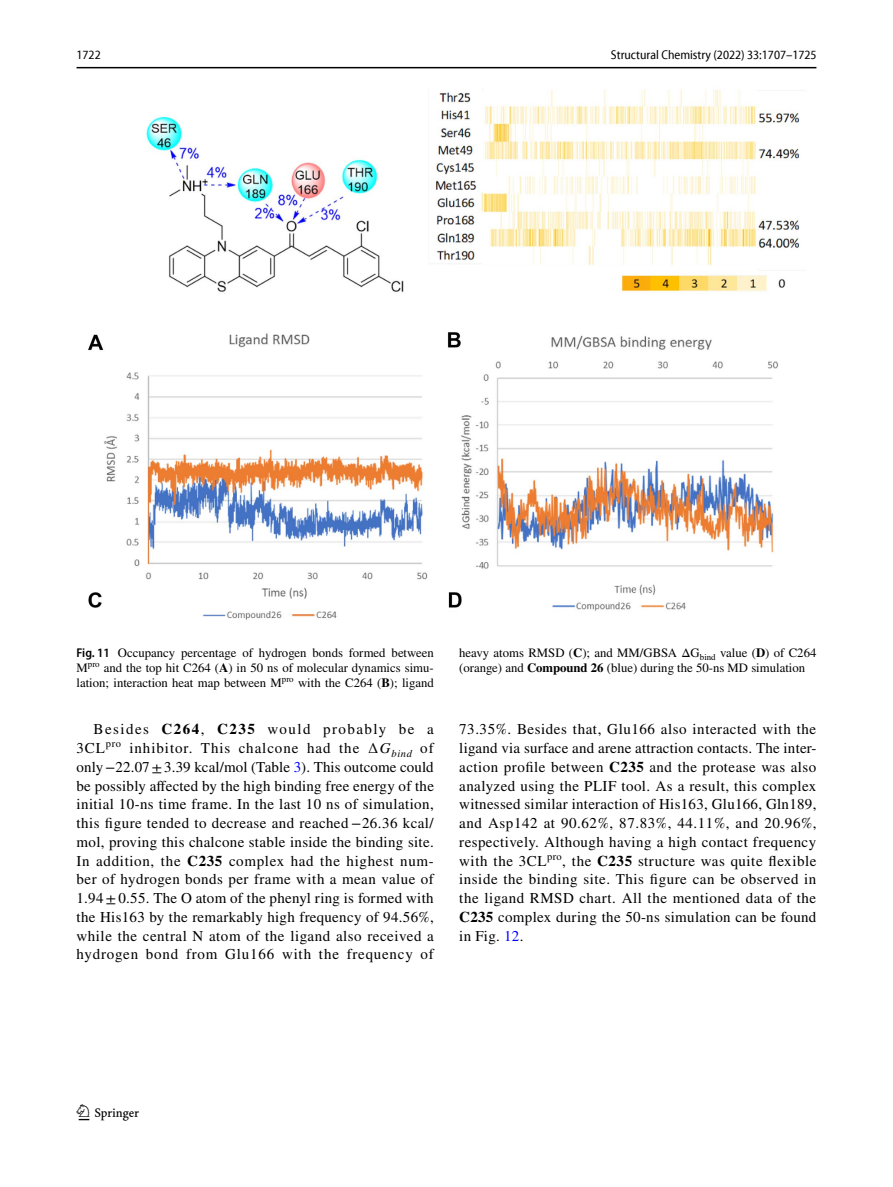
<style>
.page{position:relative;width:893px;height:1187px;background:#fff}
.page>*{position:absolute;margin:0;border:0;box-sizing:border-box;transform-origin:0 0}
.t1{font:22.5px "Springnew Regular 2";color:#000}
.t2{font:15px/18.8px "STIX";letter-spacing:.035em;color:#000;text-align:justify}
.t3{font:12.75px/15px "STIX";color:#000;text-align:justify}
.t4{font:semi-condensed 12.75px "Myriad Pro Unic";color:#000}
.s1{font-family:"Myriad Pro";font-weight:600;font-stretch:semi-condensed}
.s2{font-weight:700}
.s3{font-style:italic}
.s4{color:#00f}
</style>
<div class="page">
<hr style="left:77px;top:67px;width:739px;height:1px;background:#000">
<img style="left:88px;top:90px;width:712px;height:530px">
<p class="t4" style="left:77px;top:50px;width:26px">1722</p>
<p class="t4" style="left:611px;top:50px;width:207px">Structural Chemistry (2022) 33:1707–1725</p>
<p class="t3" style="left:77px;top:646px;width:359px"><span class="s1">Fig. 11</span> Occupancy percentage of hydrogen bonds formed between M<sup>pro</sup> and the top hit C264 (<span class="s2">A</span>) in 50 ns of molecular dynamics simu&shy;lation; interaction heat map between M<sup>pro</sup> with the C264 (<span class="s2">B</span>); ligand</p>
<p class="t3" style="left:459px;top:646px;width:359px">heavy atoms RMSD (<span class="s2">C</span>); and MM/GBSA ΔG<sub>bind</sub> value (<span class="s2">D</span>) of C264 (orange) and <span class="s2">Compound 26</span> (blue) during the 50-ns MD simulation</p>
<p class="t2" style="left:77px;top:721px;width:359px;text-indent:17px">Besides <span class="s2">C264</span>, <span class="s2">C235</span> would probably be a 3CL<sup>pro</sup> inhibitor. This chalcone had the ∆<span class="s3">G</span><sub>bind</sub> of only−22.07±3.39 kcal/mol (Table <span class="s4">3</span>). This outcome could be possibly affected by the high binding free energy of the initial 10-ns time frame. In the last 10 ns of simulation, this figure tended to decrease and reached −26.36 kcal/ mol, proving this chalcone stable inside the binding site.<br>In addition, the <span class="s2">C235</span> complex had the highest num&shy;ber of hydrogen bonds per frame with a mean value of 1.94±0.55. The O atom of the phenyl ring is formed with the His163 by the remarkably high frequency of 94.56%, while the central N atom of the ligand also received a hydrogen bond from Glu166 with the frequency of</p>
<p class="t2" style="left:459px;top:721px;width:359px">73.35%. Besides that, Glu166 also interacted with the ligand via surface and arene attraction contacts. The inter&shy;action profile between <span class="s2">C235</span> and the protease was also analyzed using the PLIF tool. As a result, this complex witnessed similar interaction of His163, Glu166, Gln189, and Asp142 at 90.62%, 87.83%, 44.11%, and 20.96%, respectively. Although having a high contact frequency with the 3CL<sup>pro</sup>, the <span class="s2">C235</span> structure was quite flexible inside the binding site. This figure can be observed in the ligand RMSD chart. All the mentioned data of the <span class="s2">C235</span> complex during the 50-ns simulation can be found in Fig. <span class="s4">12</span>.</p>
<h1 class="t1" style="left:79px;top:1104px;width:62px">1 3</h1>
</div>
